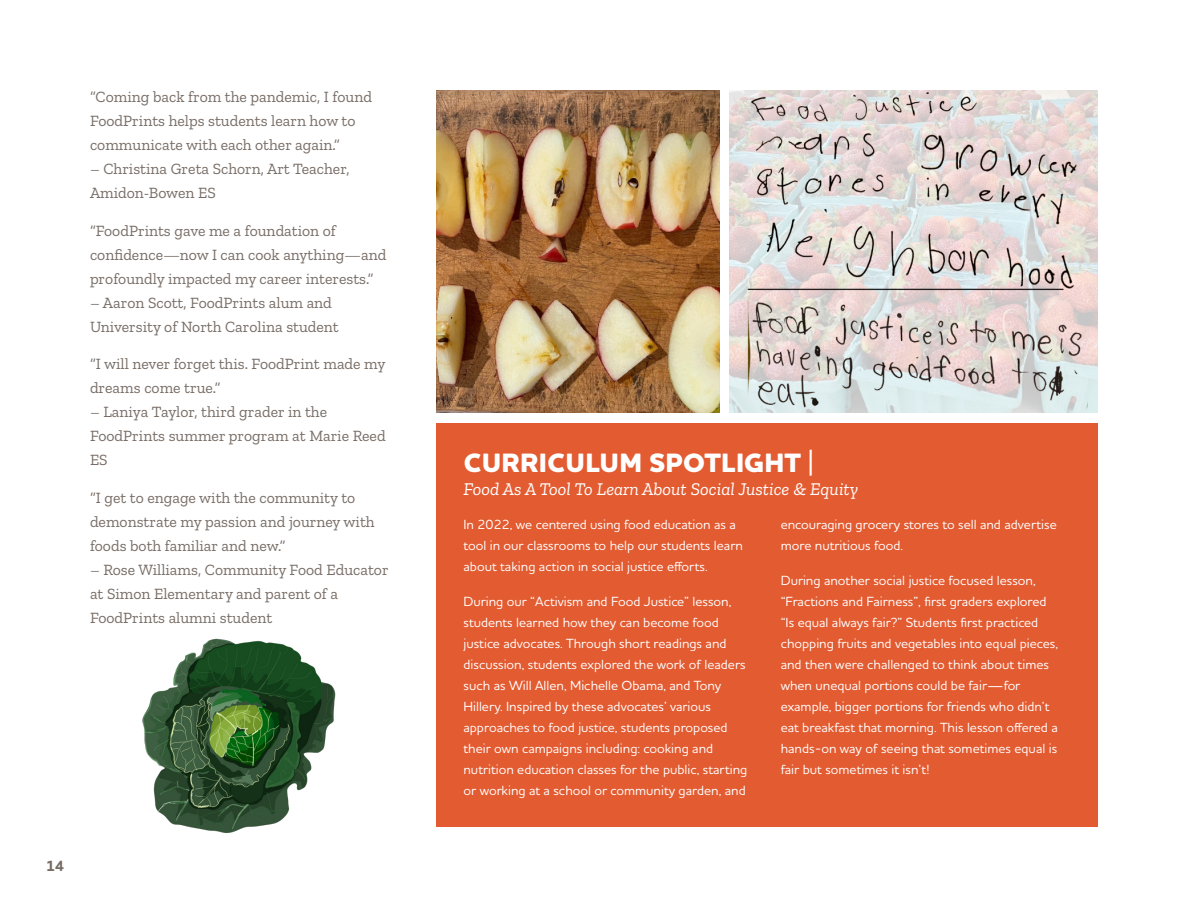
<style>
.page{position:relative;width:1188px;height:918px;background:#fff}
.page>*{position:absolute;margin:0;border:0;box-sizing:border-box;transform-origin:0 0}
.t1{font:800 27px "Houschka Pro";color:#fff}
.t2{font:italic 18px "Zilla Slab";color:#fff}
._01_Body_Text{font:15.75px/24px "Zilla Slab";color:#786d66}
.t3{font:700 15px "Houschka Pro";color:#786d66}
._01_BOX_TEXT_WHITE{font:500 13.5px/21px "Houschka Pro";color:#fff}
.s1{font-family:"Vollkorn"}
</style>
<div class="page">
<img style="left:437px;top:90px;width:283px;height:322px">
<img style="left:729px;top:90px;width:369px;height:322px">
<div style="left:436px;top:423px;width:662px;height:403px;background:#e35b31"></div>
<img style="left:142px;top:638px;width:194px;height:195px">
<p class="_01_Body_Text" style="left:90px;top:85px;width:284px">“Coming back from the pandemic, I found<br>FoodPrints helps students learn how to communicate with each other again.”</p>
<p class="_01_Body_Text" style="left:90px;top:157px;width:261px">– Christina Greta Schorn, Art Teacher,<br>Amidon-Bowen ES</p>
<p class="_01_Body_Text" style="left:90px;top:219px;width:298px">“FoodPrints gave me a foundation of confidence—now I can cook anything—and profoundly impacted my career interests.”</p>
<p class="_01_Body_Text" style="left:90px;top:291px;width:250px">– Aaron Scott, FoodPrints alum and<br>University of North Carolina student</p>
<p class="_01_Body_Text" style="left:90px;top:352px;width:297px">“I will never forget this. FoodPrint made my dreams come true.”</p>
<p class="_01_Body_Text" style="left:90px;top:400px;width:297px">– Laniya Taylor, third grader in the<br>FoodPrints summer program at Marie Reed<br>ES</p>
<p class="_01_Body_Text" style="left:90px;top:486px;width:286px">“I get to engage with the community to demonstrate my passion and journey with foods both familiar and new.”</p>
<p class="_01_Body_Text" style="left:90px;top:558px;width:300px">– Rose Williams, Community Food Educator at Simon Elementary and parent of a<br>FoodPrints alumni student</p>
<p class="t3" style="left:46px;top:856px;width:20px">14</p>
<p class="t1" style="left:464px;top:446px;width:351px">CURRICULUM SPOTLIGHT <span class="s1">|</span></p>
<p class="t2" style="left:464px;top:479px;width:396px">Food As A Tool To Learn About Social Justice &amp; Equity</p>
<p class="_01_BOX_TEXT_WHITE" style="left:464px;top:514px;width:281px">In 2022, we centered using food education as a tool in our classrooms to help our students learn about taking action in social justice efforts.</p>
<p class="_01_BOX_TEXT_WHITE" style="left:464px;top:590px;width:285px">During our “Activism and Food Justice” lesson, students learned how they can become food justice advocates. Through short readings and discussion, students explored the work of leaders such as Will Allen, Michelle Obama, and Tony Hillery. Inspired by these advocates’ various approaches to food justice, students proposed their own campaigns including: cooking and nutrition education classes for the public, starting or working at a school or community garden, and</p>
<p class="_01_BOX_TEXT_WHITE" style="left:781px;top:514px;width:278px">encouraging grocery stores to sell and advertise more nutritious food.</p>
<p class="_01_BOX_TEXT_WHITE" style="left:781px;top:569px;width:279px">During another social justice focused lesson, “Fractions and Fairness”, first graders explored “Is equal always fair?” Students first practiced chopping fruits and vegetables into equal pieces, and then were challenged to think about times when unequal portions could be fair—for example, bigger portions for friends who didn’t eat breakfast that morning. This lesson offered a hands-on way of seeing that sometimes equal is fair but sometimes it isn’t!</p>
</div>
